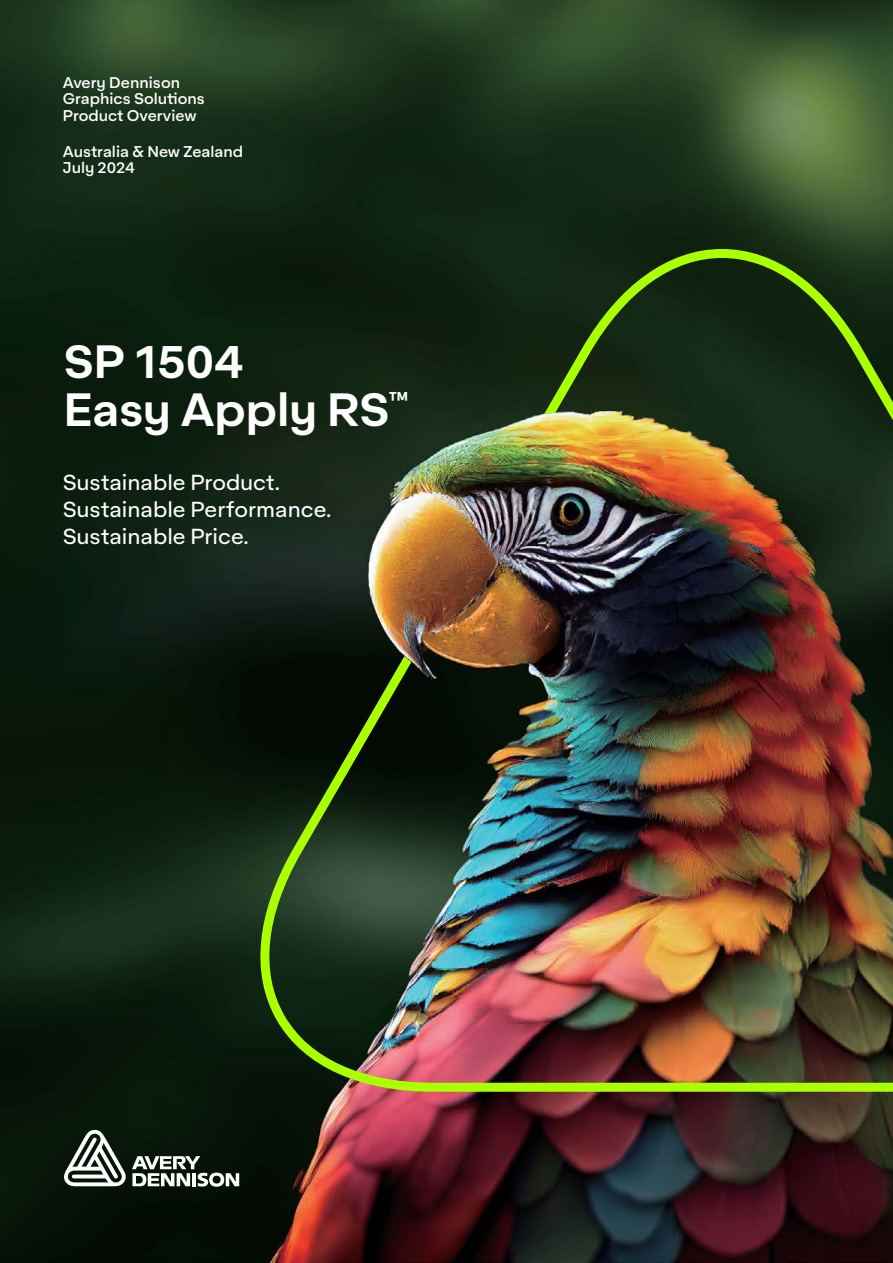
<style>
.page{position:relative;width:893px;height:1263px;background:#fff}
.page>*{position:absolute;margin:0;border:0;box-sizing:border-box;transform-origin:0 0}
.t1{font:600 45px/48px "Aktifo A";color:#fff}
.t2{font:21px/27px "Aktifo A";color:#fff}
.t3{font:500 15px/16.5px "Aktifo A";color:#fff}
</style>
<div class="page">
<img style="left:0;top:0;width:893px;height:1263px">
<img style="left:249px;top:244px;width:644px;height:852px">
<svg style="left:132px;top:1156px;width:107px;height:31px"></svg>
<svg style="left:64px;top:1129px;width:62px;height:57px"></svg>
<p class="t3" style="left:63px;top:74px;width:144px">Avery Dennison<br>Graphics Solutions<br>Product Overview</p>
<p class="t3" style="left:63px;top:143px;width:182px">Australia &amp; New Zealand<br>July 2024</p>
<h1 class="t1" style="left:64px;top:337px;width:346px">SP 1504<br>Easy Apply RS<sup>™</sup></h1>
<h2 class="t2" style="left:63px;top:468px;width:270px">Sustainable Product.<br>Sustainable Performance.<br>Sustainable Price.</h2>
</div>
